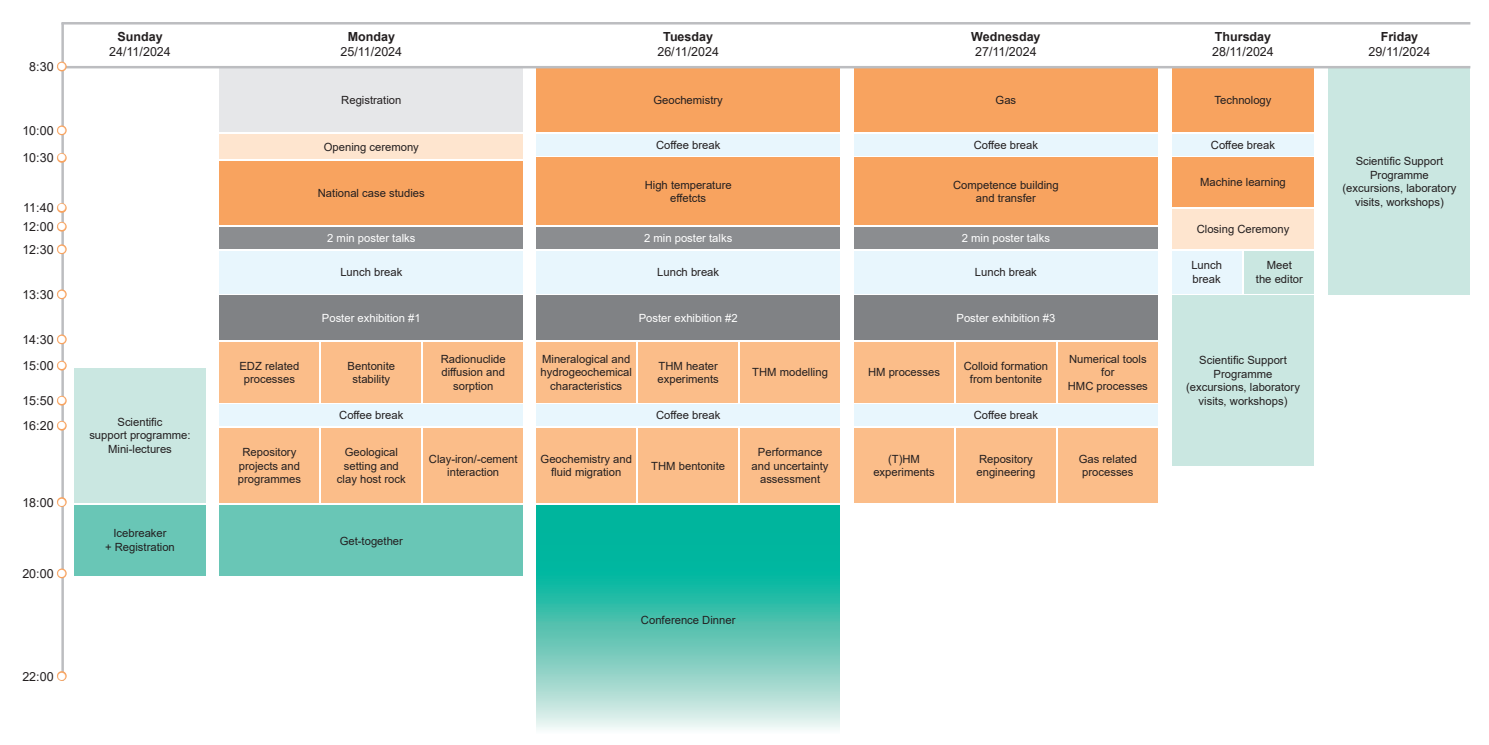
<style>
.page{position:relative;width:1489px;height:745px;background:#fff}
.page>*{position:absolute;margin:0;border:0;box-sizing:border-box;transform-origin:0 0}
.t1{font:12.5px/27.5px "Arial";color:#231f20}
.t2{font:700 12.5px "Arial";color:#231f20}
.t3{font:11.25px/13.5px "Arial";color:#231f20;text-align:center}
.t4{font:11.25px "Arial";color:#fff}
.s1{color:#f8a35f}
</style>
<div class="page">
<div style="left:74px;top:367px;width:132px;height:135px;background:#cae7e1"></div>
<div style="left:74px;top:504px;width:132px;height:71px;background:#69c6b6"></div>
<div style="left:220px;top:68px;width:303px;height:64px;background:#e6e7e9"></div>
<div style="left:220px;top:134px;width:303px;height:25px;background:#fee5cf"></div>
<div style="left:220px;top:161px;width:303px;height:64px;background:#f8a35f"></div>
<div style="left:220px;top:227px;width:303px;height:21px;background:#8b8d90"></div>
<div style="left:220px;top:250px;width:303px;height:43px;background:#e8f6fd"></div>
<div style="left:220px;top:295px;width:303px;height:44px;background:#808285"></div>
<div style="left:220px;top:342px;width:99px;height:60px;background:#fbbd89"></div>
<div style="left:322px;top:342px;width:99px;height:60px;background:#fbbd89"></div>
<div style="left:423px;top:342px;width:100px;height:60px;background:#fbbd89"></div>
<div style="left:220px;top:404px;width:303px;height:21px;background:#e8f6fd"></div>
<div style="left:220px;top:428px;width:99px;height:74px;background:#fbbd89"></div>
<div style="left:322px;top:428px;width:99px;height:74px;background:#fbbd89"></div>
<div style="left:423px;top:428px;width:100px;height:74px;background:#fbbd89"></div>
<div style="left:220px;top:504px;width:303px;height:71px;background:#69c6b6"></div>
<div style="left:536px;top:68px;width:303px;height:64px;background:#f8a35f"></div>
<div style="left:536px;top:134px;width:303px;height:21px;background:#e8f6fd"></div>
<div style="left:536px;top:157px;width:303px;height:68px;background:#f8a35f"></div>
<div style="left:536px;top:227px;width:303px;height:21px;background:#8b8d90"></div>
<div style="left:536px;top:250px;width:303px;height:43px;background:#e8f6fd"></div>
<div style="left:536px;top:295px;width:303px;height:44px;background:#808285"></div>
<div style="left:536px;top:342px;width:100px;height:60px;background:#fbbd89"></div>
<div style="left:638px;top:342px;width:99px;height:60px;background:#fbbd89"></div>
<div style="left:740px;top:342px;width:99px;height:60px;background:#fbbd89"></div>
<div style="left:536px;top:404px;width:303px;height:21px;background:#e8f6fd"></div>
<div style="left:536px;top:428px;width:100px;height:74px;background:#fbbd89"></div>
<div style="left:638px;top:428px;width:99px;height:74px;background:#fbbd89"></div>
<div style="left:740px;top:428px;width:99px;height:74px;background:#fbbd89"></div>
<svg style="left:536px;top:505px;width:303px;height:225px;background:#52c7b6"></svg>
<div style="left:854px;top:68px;width:303px;height:64px;background:#f8a35f"></div>
<div style="left:854px;top:134px;width:303px;height:21px;background:#e8f6fd"></div>
<div style="left:854px;top:157px;width:303px;height:68px;background:#f8a35f"></div>
<div style="left:854px;top:227px;width:303px;height:21px;background:#8b8d90"></div>
<div style="left:854px;top:250px;width:303px;height:43px;background:#e8f6fd"></div>
<div style="left:854px;top:295px;width:303px;height:44px;background:#808285"></div>
<div style="left:854px;top:342px;width:99px;height:60px;background:#fbbd89"></div>
<div style="left:956px;top:342px;width:99px;height:60px;background:#fbbd89"></div>
<div style="left:1058px;top:342px;width:99px;height:60px;background:#fbbd89"></div>
<div style="left:854px;top:404px;width:303px;height:21px;background:#e8f6fd"></div>
<div style="left:854px;top:428px;width:99px;height:74px;background:#fbbd89"></div>
<div style="left:956px;top:428px;width:99px;height:74px;background:#fbbd89"></div>
<div style="left:1058px;top:428px;width:99px;height:74px;background:#fbbd89"></div>
<div style="left:1172px;top:68px;width:141px;height:64px;background:#f8a35f"></div>
<div style="left:1172px;top:134px;width:141px;height:21px;background:#e8f6fd"></div>
<div style="left:1172px;top:157px;width:141px;height:50px;background:#f8a35f"></div>
<div style="left:1172px;top:209px;width:141px;height:39px;background:#fee5cf"></div>
<div style="left:1172px;top:250px;width:69px;height:43px;background:#e8f6fd"></div>
<div style="left:1244px;top:250px;width:69px;height:43px;background:#cae7e1"></div>
<div style="left:1172px;top:295px;width:141px;height:170px;background:#cae7e1"></div>
<div style="left:1328px;top:68px;width:142px;height:227px;background:#cae7e1"></div>
<hr style="left:61px;top:22px;width:1409px;height:3px;background:#bcbdc0">
<hr style="left:62px;top:66px;width:1408px;height:2px;background:#bcbdc0">
<hr style="left:61px;top:23px;width:3px;height:657px;background:#bcbdc0">
<p class="t1" style="left:29px;top:53px;width:39px">8:30 <span class="s1">●</span></p>
<p class="t1" style="left:22px;top:117px;width:46px">10:00 <span class="s1">●<br></span>10:30 <span class="s1">●</span></p>
<p class="t1" style="left:22px;top:198px;width:46px;line-height:18.8px">11:40 <span class="s1">●<br></span>12:00 <span class="s1">●</span></p>
<p class="t1" style="left:22px;top:235px;width:46px">12:30 <span class="s1">●</span></p>
<p class="t1" style="left:22px;top:280px;width:46px">13:30 <span class="s1">●</span></p>
<p class="t1" style="left:22px;top:326px;width:46px;line-height:26.2px">14:30 <span class="s1">●<br></span>15:00 <span class="s1">●</span></p>
<p class="t1" style="left:22px;top:388px;width:46px;line-height:25px">15:50 <span class="s1">●<br></span>16:20 <span class="s1">●</span></p>
<p class="t1" style="left:22px;top:488px;width:46px">18:00 <span class="s1">●</span></p>
<p class="t1" style="left:22px;top:559px;width:46px">20:00 <span class="s1">●</span></p>
<p class="t2" style="left:117px;top:27px;width:47px">Sunday</p>
<p class="t1" style="left:109px;top:37px;width:63px">24/11/2024</p>
<p class="t3" style="left:89px;top:414px;width:103px">Scientific<br>support programme:<br>Mini-lectures</p>
<p class="t3" style="left:105px;top:526px;width:71px">Icebreaker<br>+ Registration</p>
<p class="t1" style="left:22px;top:662px;width:46px">22:00 <span class="s1">●</span></p>
<p class="t2" style="left:348px;top:27px;width:49px">Monday</p>
<p class="t1" style="left:340px;top:37px;width:63px">25/11/2024</p>
<p class="t3" style="left:341px;top:93px;width:62px">Registration</p>
<p class="t3" style="left:324px;top:140px;width:97px">Opening ceremony</p>
<p class="t3" style="left:318px;top:186px;width:108px">National case studies</p>
<p class="t4" style="left:327px;top:230px;width:90px">2 min poster talks</p>
<p class="t3" style="left:340px;top:265px;width:63px">Lunch break</p>
<p class="t4" style="left:322px;top:310px;width:100px">Poster exhibition #1</p>
<p class="t3" style="left:239px;top:358px;width:62px">EDZ related processes</p>
<p class="t3" style="left:347px;top:358px;width:49px">Bentonite stability</p>
<p class="t3" style="left:441px;top:352px;width:67px">Radionuclide diffusion and sorption</p>
<p class="t3" style="left:339px;top:408px;width:66px">Coffee break</p>
<p class="t3" style="left:238px;top:445px;width:65px">Repository projects and programmes</p>
<p class="t3" style="left:337px;top:445px;width:70px">Geological setting and clay host rock</p>
<p class="t3" style="left:429px;top:452px;width:90px">Clay-iron/-cement interaction</p>
<p class="t3" style="left:340px;top:533px;width:65px">Get-together</p>
<p class="t2" style="left:663px;top:27px;width:51px">Tuesday</p>
<p class="t1" style="left:657px;top:37px;width:63px">26/11/2024</p>
<p class="t3" style="left:653px;top:93px;width:71px">Geochemistry</p>
<p class="t3" style="left:656px;top:138px;width:66px">Coffee break</p>
<p class="t3" style="left:644px;top:178px;width:88px">High temperature effetcts</p>
<p class="t4" style="left:644px;top:230px;width:90px">2 min poster talks</p>
<p class="t3" style="left:657px;top:265px;width:63px">Lunch break</p>
<p class="t4" style="left:638px;top:310px;width:100px">Poster exhibition #2</p>
<p class="t3" style="left:540px;top:352px;width:93px">Mineralogical and hydrogeochemical characteristics</p>
<p class="t3" style="left:657px;top:358px;width:63px;text-align:left">THM heater experiments</p>
<p class="t3" style="left:752px;top:365px;width:77px">THM modelling</p>
<p class="t3" style="left:656px;top:408px;width:66px">Coffee break</p>
<p class="t3" style="left:540px;top:452px;width:93px">Geochemistry and fluid migration</p>
<p class="t3" style="left:651px;top:458px;width:75px">THM bentonite</p>
<p class="t3" style="left:751px;top:445px;width:78px">Performance and uncertainty assessment</p>
<p class="t3" style="left:641px;top:612px;width:96px">Conference Dinner</p>
<p class="t2" style="left:971px;top:27px;width:71px">Wednesday</p>
<p class="t1" style="left:975px;top:37px;width:63px">27/11/2024</p>
<p class="t3" style="left:995px;top:93px;width:22px">Gas</p>
<p class="t3" style="left:973px;top:138px;width:66px">Coffee break</p>
<p class="t3" style="left:953px;top:178px;width:107px">Competence building and transfer</p>
<p class="t4" style="left:961px;top:230px;width:90px">2 min poster talks</p>
<p class="t3" style="left:974px;top:265px;width:63px">Lunch break</p>
<p class="t4" style="left:956px;top:310px;width:100px">Poster exhibition #3</p>
<p class="t3" style="left:868px;top:365px;width:73px">HM processes</p>
<p class="t3" style="left:963px;top:358px;width:86px">Colloid formation from bentonite</p>
<p class="t3" style="left:1067px;top:352px;width:82px">Numerical tools for<br>HMC processes</p>
<p class="t3" style="left:973px;top:408px;width:66px">Coffee break</p>
<p class="t3" style="left:873px;top:452px;width:63px">(T)HM experiments</p>
<p class="t3" style="left:976px;top:452px;width:60px;text-align:left">Repository engineering</p>
<p class="t3" style="left:1078px;top:452px;width:60px">Gas related processes</p>
<p class="t2" style="left:1214px;top:27px;width:58px">Thursday</p>
<p class="t1" style="left:1212px;top:37px;width:63px">28/11/2024</p>
<p class="t3" style="left:1214px;top:93px;width:58px">Technology</p>
<p class="t3" style="left:1210px;top:138px;width:66px">Coffee break</p>
<p class="t3" style="left:1200px;top:175px;width:87px">Machine learning</p>
<p class="t3" style="left:1196px;top:222px;width:94px">Closing Ceremony</p>
<p class="t3" style="left:1191px;top:258px;width:32px;text-align:left">Lunch break</p>
<p class="t3" style="left:1255px;top:258px;width:48px">Meet<br>the editor</p>
<p class="t3" style="left:1185px;top:353px;width:115px">Scientific Support<br>Programme (excursions, laboratory visits, workshops)</p>
<p class="t2" style="left:1380px;top:27px;width:39px">Friday</p>
<p class="t1" style="left:1368px;top:37px;width:63px">29/11/2024</p>
<p class="t3" style="left:1342px;top:154px;width:115px">Scientific Support<br>Programme (excursions, laboratory visits, workshops)</p>
</div>
